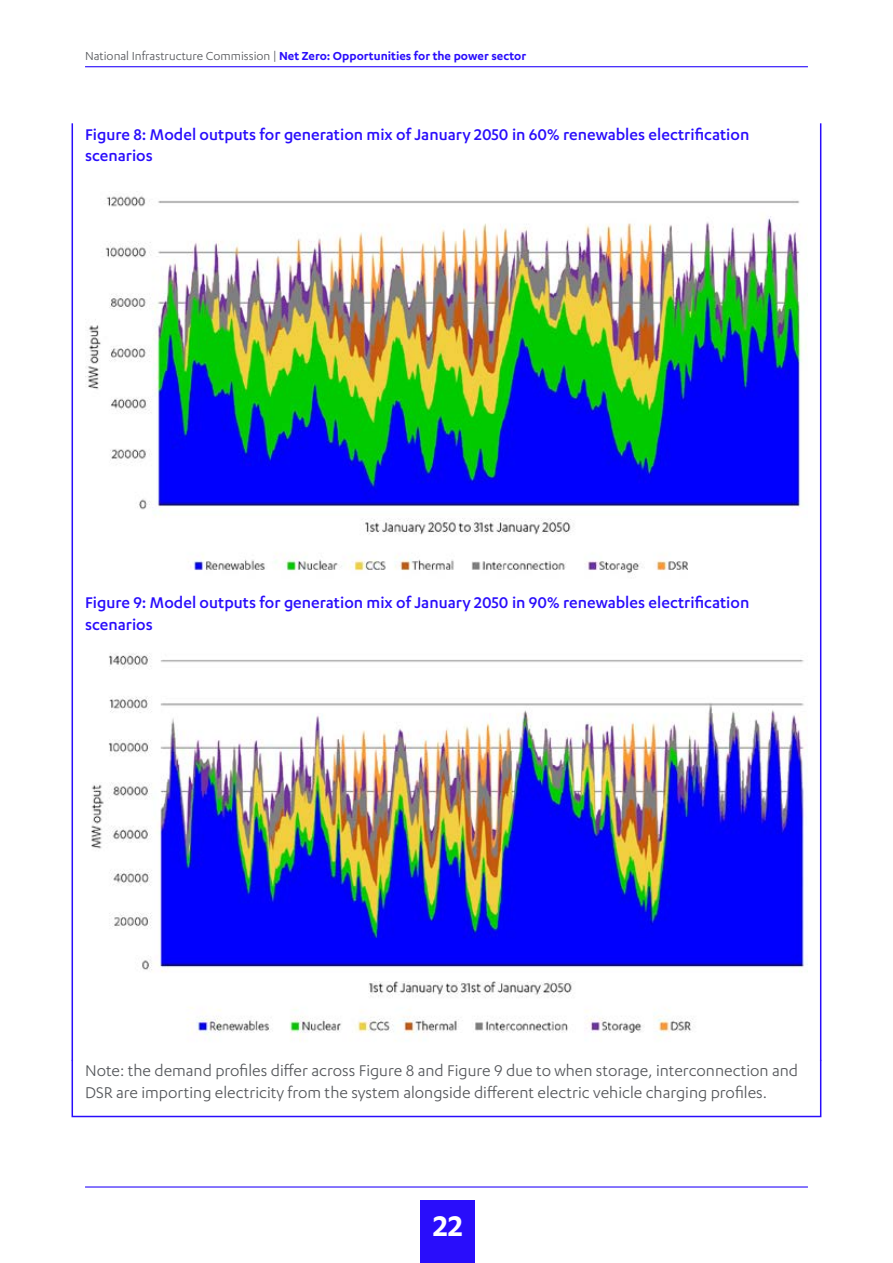
<style>
.page{position:relative;width:893px;height:1263px;background:#fff}
.page>*{position:absolute;margin:0;border:0;box-sizing:border-box;transform-origin:0 0}
.t1{font:600 33px "Karbon";color:#fff}
.t2{font:500 18px/21.6px "Karbon";color:#290dfb}
.t3{font:18px/21.6px "Karbon";color:#54565a}
.t4{font:600 13.5px "Karbon";color:#290dfb}
.s1{font-weight:400;color:#54565a}
</style>
<div class="page">
<div style="left:421px;top:1200px;width:54px;height:63px;background:#290dfb"></div>
<hr style="left:85px;top:66px;width:723px;height:1px;background:#290dfb">
<hr style="left:85px;top:1186px;width:723px;height:1px;background:#290dfb">
<hr style="left:72px;top:123px;width:1px;height:937px;background:#290dfb">
<hr style="left:820px;top:123px;width:1px;height:937px;background:#290dfb">
<div style="left:72px;top:1059px;width:749px;height:58px;border:2px solid #290dfb"></div>
<img style="left:85px;top:196px;width:721px;height:378px">
<img style="left:91px;top:653px;width:717px;height:388px">
<p class="t4" style="left:85px;top:48px;width:442px"><span class="s1">National Infrastructure Commission |</span> Net Zero: Opportunities for the power sector</p>
<p class="t2" style="left:85px;top:123px;width:666px">Figure 8: Model outputs for generation mix of January 2050 in 60% renewables electrification scenarios</p>
<p class="t2" style="left:85px;top:591px;width:666px">Figure 9: Model outputs for generation mix of January 2050 in 90% renewables electrification scenarios</p>
<p class="t3" style="left:85px;top:1060px;width:715px">Note: the demand profiles differ across Figure 8 and Figure 9 due to when storage, interconnection and<br>DSR are importing electricity from the system alongside different electric vehicle charging profiles.</p>
<h1 class="t1" style="left:433px;top:1207px;width:31px">22</h1>
</div>
